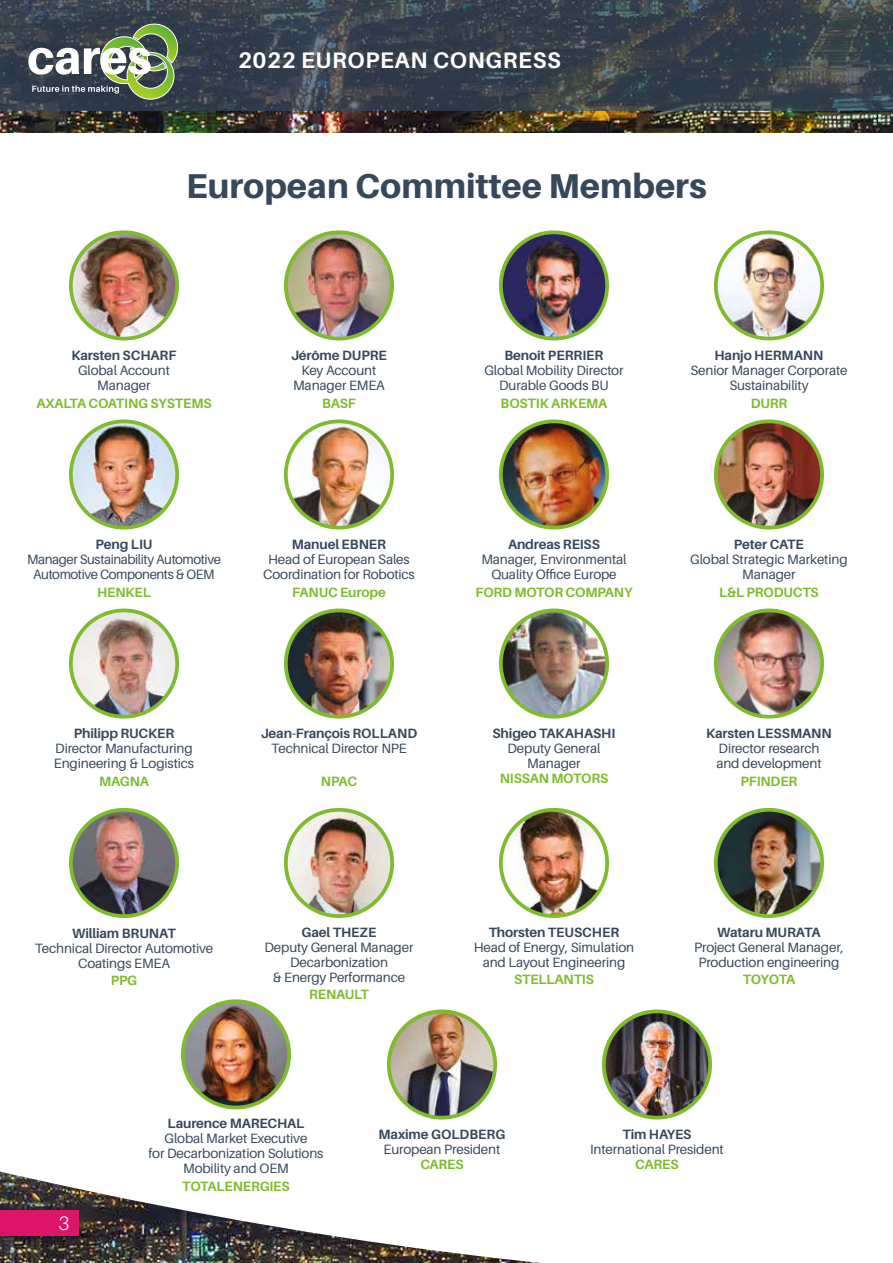
<style>
.page{position:relative;width:893px;height:1263px;background:#fff}
.page>*{position:absolute;margin:0;border:0;box-sizing:border-box;transform-origin:0 0}
.t1{font:800 34.5px "Aileron";color:#36485c}
.t2{font:700 22.5px "Aileron";letter-spacing:.03em;color:#fff}
.t3{font:300 19.5px "Aileron";color:#fff}
.t4{font:13.5px/15px "Aileron";letter-spacing:-.01em;color:#36485c;text-align:center}
.t5{font:700 13.5px "Aileron";letter-spacing:-.01em;color:#36485c}
.t6{font:700 13.5px "Aileron";letter-spacing:-.01em;color:#80bb2f}
.t7{font:13.5px/15px "Aileron";letter-spacing:-.03em;color:#36485c;text-align:center}
</style>
<div class="page">
<img style="left:0;top:1171px;width:540px;height:92px">
<img style="left:0;top:111px;width:893px;height:22px">
<svg style="left:0;top:0;width:893px;height:111px;background:#39434d"></svg>
<svg style="left:28px;top:21px;width:153px;height:79px;background:#6a796d"></svg>
<div style="left:0;top:1210px;width:78px;height:25px;background:#dd1568"></div>
<img style="left:71px;top:232px;width:106px;height:107px;border-radius:53px">
<div style="left:69px;top:230px;width:110px;height:110px;border:4px solid #80bb2f;border-radius:50%"></div>
<img style="left:286px;top:232px;width:106px;height:107px;border-radius:53px">
<div style="left:284px;top:230px;width:110px;height:110px;border:4px solid #80bb2f;border-radius:50%"></div>
<img style="left:501px;top:232px;width:106px;height:107px;border-radius:53px">
<div style="left:499px;top:230px;width:110px;height:110px;border:4px solid #80bb2f;border-radius:50%"></div>
<img style="left:716px;top:232px;width:106px;height:107px;border-radius:53px">
<div style="left:714px;top:230px;width:110px;height:110px;border:4px solid #80bb2f;border-radius:50%"></div>
<img style="left:71px;top:421px;width:106px;height:107px;border-radius:53px">
<div style="left:69px;top:419px;width:110px;height:110px;border:4px solid #80bb2f;border-radius:50%"></div>
<img style="left:286px;top:421px;width:106px;height:107px;border-radius:53px">
<div style="left:284px;top:419px;width:110px;height:110px;border:4px solid #80bb2f;border-radius:50%"></div>
<img style="left:501px;top:421px;width:106px;height:107px;border-radius:53px">
<div style="left:499px;top:419px;width:110px;height:110px;border:4px solid #80bb2f;border-radius:50%"></div>
<img style="left:716px;top:421px;width:106px;height:107px;border-radius:53px">
<div style="left:714px;top:419px;width:110px;height:110px;border:4px solid #80bb2f;border-radius:50%"></div>
<img style="left:71px;top:610px;width:106px;height:107px;border-radius:53px">
<div style="left:69px;top:608px;width:110px;height:111px;border:4px solid #80bb2f;border-radius:50%"></div>
<img style="left:286px;top:610px;width:106px;height:107px;border-radius:53px">
<div style="left:284px;top:608px;width:110px;height:111px;border:4px solid #80bb2f;border-radius:50%"></div>
<img style="left:501px;top:610px;width:106px;height:107px;border-radius:53px">
<div style="left:499px;top:608px;width:110px;height:111px;border:4px solid #80bb2f;border-radius:50%"></div>
<img style="left:716px;top:613px;width:106px;height:104px">
<div style="left:714px;top:608px;width:110px;height:111px;border:4px solid #80bb2f;border-radius:50%"></div>
<img style="left:71px;top:810px;width:106px;height:106px;border-radius:53px">
<div style="left:69px;top:808px;width:110px;height:110px;border:4px solid #80bb2f;border-radius:50%"></div>
<img style="left:286px;top:810px;width:106px;height:106px;border-radius:53px">
<div style="left:284px;top:808px;width:110px;height:110px;border:4px solid #80bb2f;border-radius:50%"></div>
<img style="left:501px;top:810px;width:106px;height:106px;border-radius:53px">
<div style="left:499px;top:808px;width:110px;height:110px;border:4px solid #80bb2f;border-radius:50%"></div>
<img style="left:716px;top:810px;width:106px;height:106px;border-radius:53px">
<div style="left:714px;top:808px;width:110px;height:110px;border:4px solid #80bb2f;border-radius:50%"></div>
<img style="left:389px;top:1011px;width:106px;height:107px;border-radius:53px">
<div style="left:387px;top:1009px;width:110px;height:110px;border:4px solid #80bb2f;border-radius:50%"></div>
<img style="left:604px;top:1011px;width:106px;height:107px;border-radius:53px">
<div style="left:602px;top:1009px;width:110px;height:110px;border:4px solid #80bb2f;border-radius:50%"></div>
<img style="left:183px;top:1001px;width:106px;height:106px;border-radius:53px">
<div style="left:181px;top:999px;width:110px;height:110px;border:4px solid #80bb2f;border-radius:50%"></div>
<h2 class="t2" style="left:238px;top:47px;width:324px">2022 EUROPEAN CONGRESS</h2>
<p class="t1" style="left:186px;top:166px;width:522px">European Committee Members</p>
<p class="t5" style="left:71px;top:348px;width:107px">Karsten SCHARF</p>
<p class="t4" style="left:78px;top:363px;width:93px">Global Account<br>Manager</p>
<p class="t6" style="left:36px;top:396px;width:177px">AXALTA COATING SYSTEMS</p>
<p class="t5" style="left:291px;top:348px;width:97px">Jérôme DUPRE</p>
<p class="t4" style="left:293px;top:363px;width:93px">Key Account<br>Manager EMEA</p>
<p class="t6" style="left:322px;top:396px;width:35px">BASF</p>
<p class="t5" style="left:96px;top:537px;width:58px">Peng LIU</p>
<p class="t7" style="left:27px;top:552px;width:195px">Manager Sustainability Automotive<br>Automotive Components &amp; OEM</p>
<p class="t6" style="left:97px;top:585px;width:55px">HENKEL</p>
<p class="t5" style="left:292px;top:537px;width:96px">Manuel EBNER</p>
<p class="t4" style="left:263px;top:552px;width:153px">Head of European Sales<br>Coordination for Robotics</p>
<p class="t6" style="left:292px;top:585px;width:95px">FANUC Europe</p>
<p class="t5" style="left:74px;top:726px;width:102px">Philipp RUCKER</p>
<p class="t4" style="left:55px;top:741px;width:139px">Director Manufacturing</p>
<p class="t4" style="left:54px;top:756px;width:142px">Engineering &amp; Logistics</p>
<p class="t6" style="left:99px;top:774px;width:51px">MAGNA</p>
<p class="t5" style="left:261px;top:726px;width:158px">Jean-François ROLLAND</p>
<p class="t4" style="left:271px;top:741px;width:137px">Technical Director NPE</p>
<p class="t6" style="left:321px;top:774px;width:38px">NPAC</p>
<p class="t5" style="left:72px;top:925px;width:105px">William BRUNAT</p>
<p class="t4" style="left:35px;top:941px;width:180px">Technical Director Automotive<br>Coatings EMEA</p>
<p class="t6" style="left:111px;top:973px;width:28px">PPG</p>
<p class="t5" style="left:302px;top:924px;width:76px">Gael THEZE</p>
<p class="t4" style="left:264px;top:940px;width:150px">Deputy General Manager<br>Decarbonization<br>&amp; Energy Performance</p>
<p class="t6" style="left:309px;top:987px;width:61px">RENAULT</p>
<p class="t5" style="left:504px;top:348px;width:100px">Benoît PERRIER</p>
<p class="t4" style="left:484px;top:363px;width:141px">Global Mobility Director<br>Durable Goods BU</p>
<p class="t6" style="left:501px;top:396px;width:108px">BOSTIK ARKEMA</p>
<p class="t5" style="left:508px;top:537px;width:93px">Andreas REISS</p>
<p class="t4" style="left:481px;top:552px;width:147px">Manager, Environmental<br>Quality Office Europe</p>
<p class="t6" style="left:475px;top:585px;width:159px">FORD MOTOR COMPANY</p>
<p class="t5" style="left:493px;top:726px;width:124px">Shigeo TAKAHASHI</p>
<p class="t4" style="left:507px;top:741px;width:94px">Deputy General<br>Manager</p>
<p class="t6" style="left:500px;top:771px;width:110px">NISSAN MOTORS</p>
<p class="t5" style="left:489px;top:924px;width:132px">Thorsten TEUSCHER</p>
<p class="t4" style="left:474px;top:940px;width:162px">Head of Energy, Simulation and Layout Engineering</p>
<p class="t6" style="left:514px;top:972px;width:81px">STELLANTIS</p>
<p class="t5" style="left:715px;top:348px;width:110px">Hanjo HERMANN</p>
<p class="t4" style="left:690px;top:363px;width:158px">Senior Manager Corporate<br>Sustainability</p>
<p class="t6" style="left:751px;top:396px;width:38px">DURR</p>
<p class="t5" style="left:734px;top:537px;width:72px">Peter CATE</p>
<p class="t4" style="left:690px;top:552px;width:159px">Global Strategic Marketing<br>Manager</p>
<p class="t6" style="left:719px;top:585px;width:101px">L&amp;L PRODUCTS</p>
<p class="t5" style="left:706px;top:726px;width:127px">Karsten LESSMANN</p>
<p class="t4" style="left:716px;top:741px;width:107px;text-align:left">Director research and development</p>
<p class="t6" style="left:741px;top:774px;width:58px">PFINDER</p>
<p class="t5" style="left:717px;top:924px;width:105px">Wataru MURATA</p>
<p class="t4" style="left:694px;top:940px;width:151px">Project General Manager,</p>
<p class="t4" style="left:698px;top:955px;width:142px">Production engineering</p>
<p class="t6" style="left:743px;top:972px;width:54px">TOYOTA</p>
<p class="t3" style="left:59px;top:1212px;width:12px">3</p>
<p class="t5" style="left:168px;top:1116px;width:138px">Laurence MARECHAL</p>
<p class="t4" style="left:149px;top:1131px;width:176px">Global Market Executive<br>for Decarbonization Solutions<br>Mobility and OEM</p>
<p class="t6" style="left:182px;top:1178px;width:109px">TOTALENERGIES</p>
<p class="t5" style="left:379px;top:1127px;width:128px">Maxime GOLDBERG</p>
<p class="t4" style="left:384px;top:1142px;width:118px">European President</p>
<p class="t6" style="left:420px;top:1157px;width:45px">CARES</p>
<p class="t5" style="left:622px;top:1127px;width:71px">Tim HAYES</p>
<p class="t4" style="left:590px;top:1142px;width:135px">International President</p>
<p class="t6" style="left:635px;top:1157px;width:45px">CARES</p>
</div>
